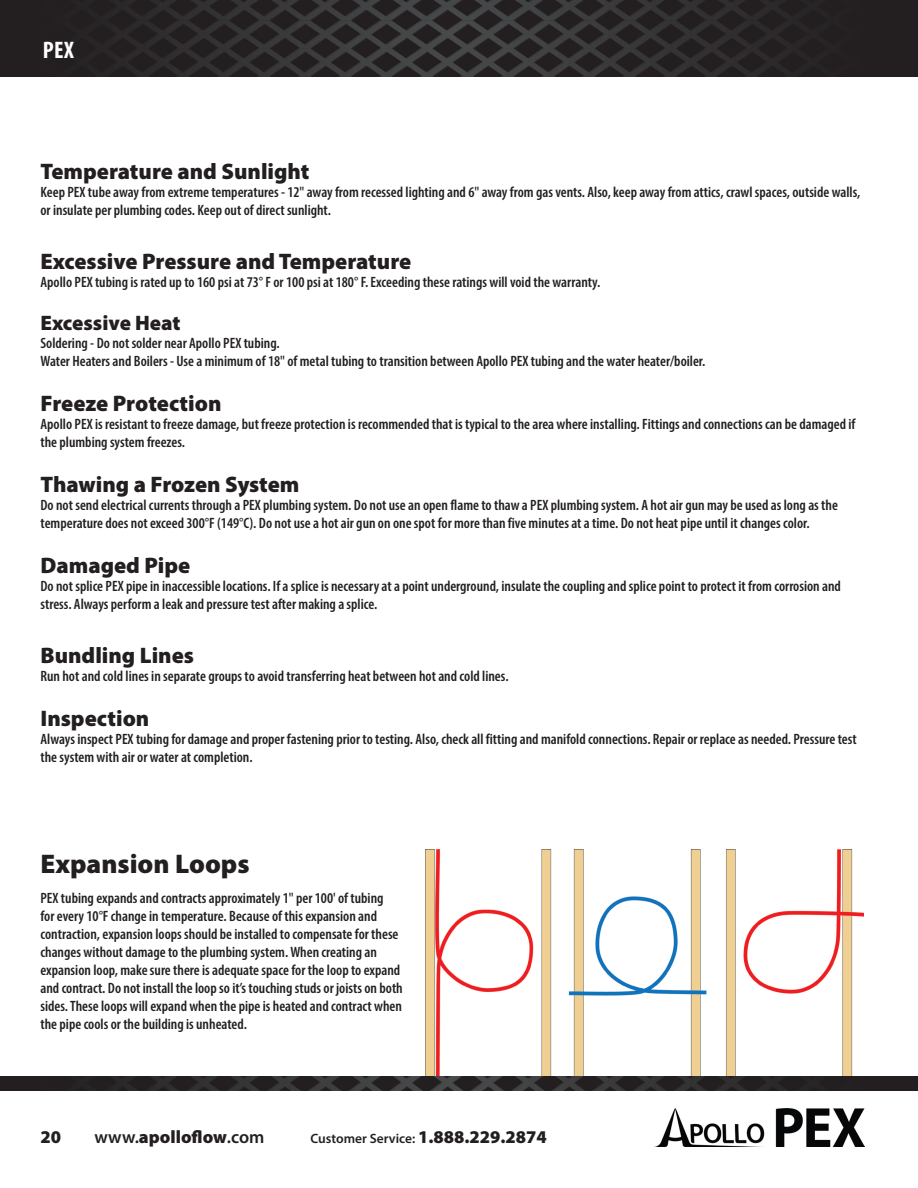
<style>
.page{position:relative;width:918px;height:1188px;background:#fff}
.page>*{position:absolute;margin:0;border:0;box-sizing:border-box;transform-origin:0 0}
.t1{font:900 27px "Myriad Pro";color:#231f20}
.t2{font:700 condensed 24px "Myriad Pro";color:#fff}
.t3{font:900 22.5px "Myriad Pro";color:#231f20}
.t4{font:900 21px "Myriad Pro";color:#231f20}
.t5{font:900 18px "Myriad Pro";color:#231f20}
.t6{font:600 condensed 15px/18px "Myriad Pro";color:#231f20}
.t7{font:600 13.5px "Myriad Pro";color:#231f20}
.s1{font-weight:600}
.s2{font-weight:900;font-size:18px}
</style>
<div class="page">
<img style="left:426px;top:850px;width:438px;height:227px">
<img style="left:0;top:0;width:918px;height:76px">
<img style="left:657px;top:1109px;width:207px;height:37px">
<img style="left:0;top:1077px;width:918px;height:13px">
<p class="t2" style="left:43px;top:35px;width:33px">PEX</p>
<p class="t3" style="left:40px;top:156px;width:271px">Temperature and Sunlight</p>
<p class="t6" style="left:40px;top:183px;width:821px">Keep PEX tube away from extreme temperatures - 12" away from recessed lighting and 6" away from gas vents. Also, keep away from attics, crawl spaces, outside walls, or insulate per plumbing codes. Keep out of direct sunlight.</p>
<p class="t3" style="left:40px;top:246px;width:372px">Excessive Pressure and Temperature</p>
<p class="t6" style="left:40px;top:273px;width:561px">Apollo PEX tubing is rated up to 160 psi at 73° F or 100 psi at 180° F. Exceeding these ratings will void the warranty.</p>
<p class="t4" style="left:40px;top:309px;width:142px">Excessive Heat</p>
<p class="t6" style="left:40px;top:334px;width:241px">Soldering - Do not solder near Apollo PEX tubing.</p>
<p class="t6" style="left:40px;top:352px;width:667px">Water Heaters and Boilers - Use a minimum of 18" of metal tubing to transition between Apollo PEX tubing and the water heater/boiler.</p>
<p class="t3" style="left:40px;top:388px;width:183px">Freeze Protection</p>
<p class="t6" style="left:40px;top:415px;width:817px">Apollo PEX is resistant to freeze damage, but freeze protection is recommended that is typical to the area where installing. Fittings and connections can be damaged if the plumbing system freezes.</p>
<p class="t3" style="left:40px;top:469px;width:261px">Thawing a Frozen System</p>
<p class="t6" style="left:40px;top:496px;width:799px">Do not send electrical currents through a PEX plumbing system. Do not use an open flame to thaw a PEX plumbing system. A hot air gun may be used as long as the temperature does not exceed 300°F (149°C). Do not use a hot air gun on one spot for more than five minutes at a time. Do not heat pipe until it changes color.</p>
<p class="t3" style="left:40px;top:550px;width:151px">Damaged Pipe</p>
<p class="t6" style="left:40px;top:577px;width:802px">Do not splice PEX pipe in inaccessible locations. If a splice is necessary at a point underground, insulate the coupling and splice point to protect it from corrosion and stress. Always perform a leak and pressure test after making a splice.</p>
<p class="t3" style="left:40px;top:640px;width:155px">Bundling Lines</p>
<p class="t6" style="left:40px;top:667px;width:470px">Run hot and cold lines in separate groups to avoid transferring heat between hot and cold lines.</p>
<p class="t3" style="left:40px;top:703px;width:110px">Inspection</p>
<p class="t6" style="left:40px;top:730px;width:818px">Always inspect PEX tubing for damage and proper fastening prior to testing. Also, check all fitting and manifold connections. Repair or replace as needed. Pressure test the system with air or water at completion.</p>
<p class="t1" style="left:40px;top:846px;width:211px">Expansion Loops</p>
<p class="t6" style="left:40px;top:889px;width:364px">PEX tubing expands and contracts approximately 1" per 100' of tubing<br>for every 10°F change in temperature. Because of this expansion and contraction, expansion loops should be installed to compensate for these changes without damage to the plumbing system. When creating an expansion loop, make sure there is adequate space for the loop to expand and contract. Do not install the loop so it’s touching studs or joists on both sides. These loops will expand when the pipe is heated and contract when the pipe cools or the building is unheated.</p>
<p class="t5" style="left:40px;top:1125px;width:22px">20</p>
<p class="t5" style="left:94px;top:1125px;width:172px"><span class="s1">www.</span>apolloflow<span class="s1">.com</span></p>
<p class="t7" style="left:310px;top:1129px;width:238px">Customer Service: <span class="s2">1.888.229.2874</span></p>
</div>
